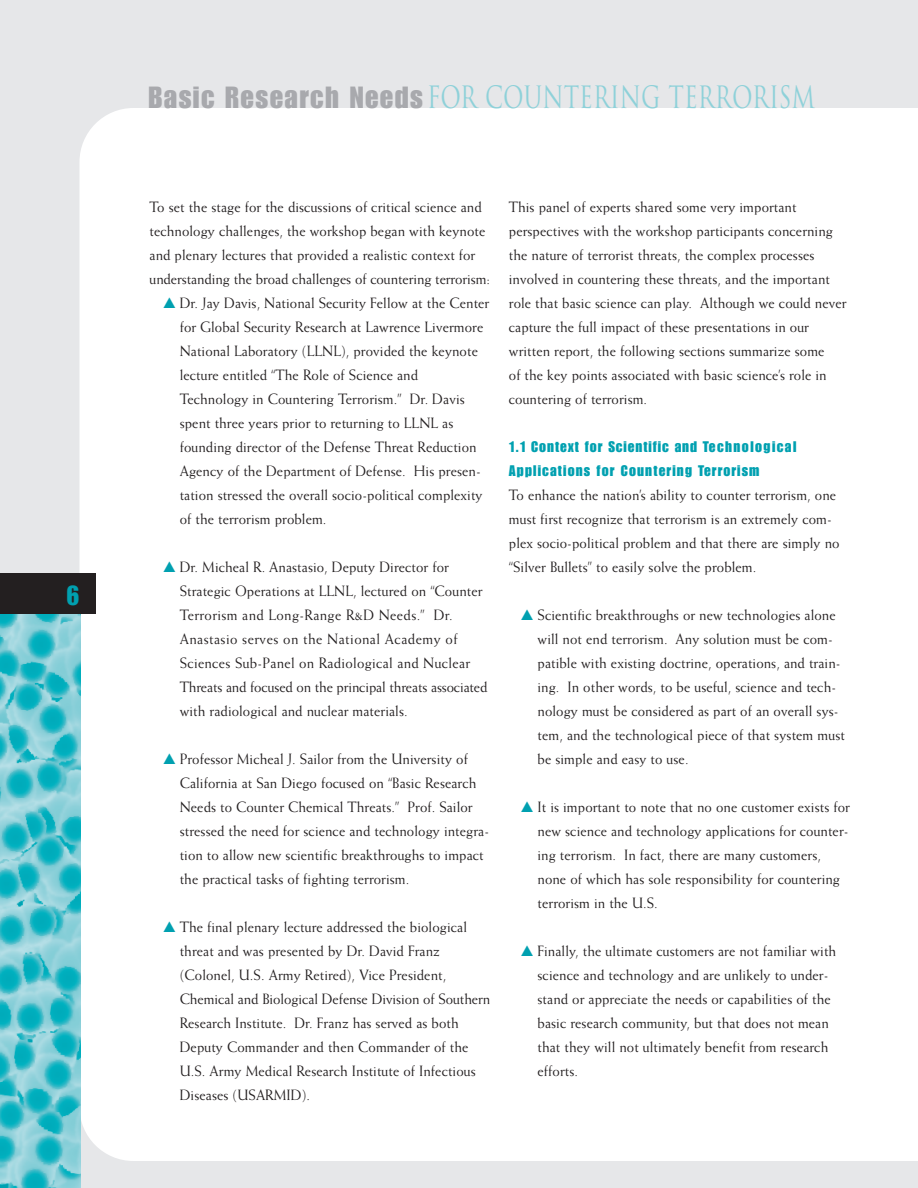
<style>
.page{position:relative;width:918px;height:1188px;background:#e6e7e9}
.page>*{position:absolute;margin:0;border:0;box-sizing:border-box;transform-origin:0 0}
.t1{font:30px "Trajan";color:#8ed1d9;scale:.75 1}
.t2{font:27px "Impact";color:#00a0b0}
.t3{font:15px/24px "Weiss";letter-spacing:.005em;color:#231f20;scale:.95 1}
.t4{font:15px/24px "Impact";letter-spacing:.08em;color:#00a0b0}
.s1{font-family:"Impact";color:#a8a9ad}
.s2{color:#00a0b0}
</style>
<div class="page">
<div style="left:80px;top:108px;width:838px;height:1053px;background:#fff"></div>
<img style="left:0;top:614px;width:81px;height:574px">
<div style="left:0;top:573px;width:96px;height:41px;background:#231f20"></div>
<div style="left:148px;top:199px;width:704px;height:921px;background:#fff"></div>
<h2 class="t2" style="left:66px;top:585px;width:14px">6</h2>
<h1 class="t1" style="left:148px;top:80px;width:890px"><span class="s1">Basic Research Needs</span> FOR COUNTERING TERRORISM</h1>
<p class="t3" style="left:150px;top:196px;width:360px">To set the stage for the discussions of critical science and technology challenges, the workshop began with keynote and plenary lectures that provided a realistic context for understanding the broad challenges of countering terrorism:</p>
<p class="t3" style="left:180px;top:292px;width:327px;text-indent:-17px"><span class="s2">▲</span> Dr. Jay Davis, National Security Fellow at the Center for Global Security Research at Lawrence Livermore National Laboratory (LLNL), provided the keynote lecture entitled “The Role of Science and Technology in Countering Terrorism.” Dr. Davis spent three years prior to returning to LLNL as founding director of the Defense Threat Reduction Agency of the Department of Defense. His presen&shy;tation stressed the overall socio-political complexity of the terrorism problem.</p>
<p class="t3" style="left:180px;top:556px;width:326px;text-indent:-17px"><span class="s2">▲</span> Dr. Micheal R. Anastasio, Deputy Director for Strategic Operations at LLNL, lectured on “Counter Terrorism and Long-Range R&amp;D Needs.” Dr.<br>Anastasio serves on the National Academy of Sciences Sub-Panel on Radiological and Nuclear Threats and focused on the principal threats associated with radiological and nuclear materials.</p>
<p class="t3" style="left:180px;top:748px;width:327px;text-indent:-17px"><span class="s2">▲</span> Professor Micheal J. Sailor from the University of California at San Diego focused on “Basic Research Needs to Counter Chemical Threats.” Prof. Sailor stressed the need for science and technology integra&shy;tion to allow new scientific breakthroughs to impact the practical tasks of fighting terrorism.</p>
<p class="t3" style="left:180px;top:916px;width:328px;text-indent:-17px"><span class="s2">▲</span> The final plenary lecture addressed the biological threat and was presented by Dr. David Franz (Colonel, U.S. Army Retired), Vice President, Chemical and Biological Defense Division of Southern Research Institute. Dr. Franz has served as both Deputy Commander and then Commander of the U.S. Army Medical Research Institute of Infectious Diseases (USARMID).</p>
<p class="t3" style="left:509px;top:196px;width:357px">This panel of experts shared some very important perspectives with the workshop participants concerning the nature of terrorist threats, the complex processes involved in countering these threats, and the important role that basic science can play. Although we could never capture the full impact of these presentations in our written report, the following sections summarize some<br>of the key points associated with basic science’s role in countering of terrorism.</p>
<p class="t4" style="left:509px;top:435px;width:289px">1.1 Context for Scientific and Technological<br>Applications for Countering Terrorism</p>
<p class="t3" style="left:509px;top:484px;width:350px">To enhance the nation’s ability to counter terrorism, one must first recognize that terrorism is an extremely com&shy;plex socio-political problem and that there are simply no “Silver Bullets” to easily solve the problem.</p>
<p class="t3" style="left:538px;top:604px;width:325px;text-indent:-17px"><span class="s2">▲</span> Scientific breakthroughs or new technologies alone will not end terrorism. Any solution must be com&shy;patible with existing doctrine, operations, and train&shy;ing. In other words, to be useful, science and tech&shy;nology must be considered as part of an overall sys&shy;tem, and the technological piece of that system must be simple and easy to use.</p>
<p class="t3" style="left:538px;top:796px;width:330px;text-indent:-17px"><span class="s2">▲</span> It is important to note that no one customer exists for new science and technology applications for counter&shy;ing terrorism. In fact, there are many customers, none of which has sole responsibility for countering terrorism in the U.S.</p>
<p class="t3" style="left:538px;top:940px;width:316px;text-indent:-17px"><span class="s2">▲</span> Finally, the ultimate customers are not familiar with science and technology and are unlikely to under&shy;stand or appreciate the needs or capabilities of the basic research community, but that does not mean that they will not ultimately benefit from research efforts.</p>
</div>
